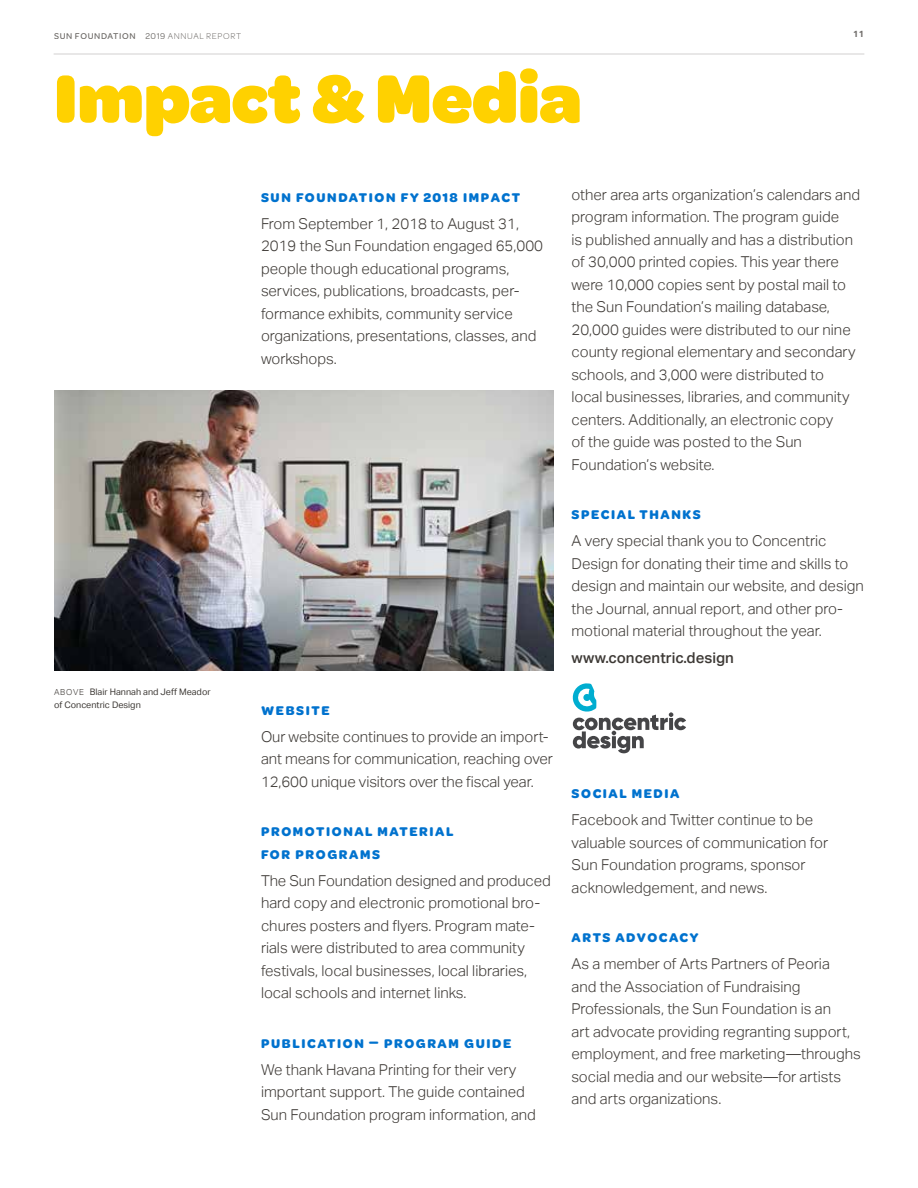
<style>
.page{position:relative;width:918px;height:1188px;background:#fff}
.page>*{position:absolute;margin:0;border:0;box-sizing:border-box;transform-origin:0 0}
.t1{font:900 72px "Omnes";letter-spacing:-.01em;color:#ffd100}
.t2{font:300 15px/22.5px "Aktiv Grotesk";color:#3d3935}
.t3{font:500 15px "Aktiv Grotesk";color:#3d3935}
.t4{font:700 13.5px/22.5px "Omnes";letter-spacing:.12em;color:#0072ce}
.t5{font:9px/13.5px "Aktiv Grotesk";color:#3d3935}
.t6{font:500 9px "Omnes";letter-spacing:.07em;color:#3d3935}
.t7{font:700 9px "Aktiv Grotesk";color:#3d3935}
.s1{font-weight:400}
.s2{font-weight:300}
.s3{font-weight:300;font-size:8.25px}
</style>
<div class="page">
<hr style="left:54px;top:54px;width:810px;height:1px;background:#e2e1e1">
<img style="left:54px;top:391px;width:499px;height:279px">
<svg style="left:572px;top:683px;width:114px;height:70px"></svg>
<p class="t6" style="left:54px;top:29px;width:189px">SUN FOUNDATION <span class="s1">2019</span> <span class="s2">ANNUAL REPORT</span></p>
<p class="t7" style="left:853px;top:28px;width:12px">11</p>
<h1 class="t1" style="left:54px;top:47px;width:529px">Impact &amp; Media</h1>
<p class="t5" style="left:54px;top:685px;width:158px"><span class="s3">ABOVE</span> Blair Hannah and Jeff Meador of Concentric Design</p>
<p class="t4" style="left:261px;top:185px;width:260px">SUN FOUNDATION FY 2018 IMPACT</p>
<p class="t2" style="left:261px;top:212px;width:284px">From September 1, 2018 to August 31, 2019 the Sun Foundation engaged 65,000 people though educational programs, services, publications, broadcasts, per&shy;formance exhibits, community service organizations, presentations, classes, and workshops.</p>
<p class="t4" style="left:261px;top:698px;width:70px">WEBSITE</p>
<p class="t2" style="left:261px;top:725px;width:294px">Our website continues to provide an import&shy;ant means for communication, reaching over<br>12,600 unique visitors over the fiscal year.</p>
<p class="t4" style="left:261px;top:820px;width:194px">PROMOTIONAL MATERIAL<br>FOR PROGRAMS</p>
<p class="t2" style="left:261px;top:869px;width:291px">The Sun Foundation designed and produced hard copy and electronic promotional bro&shy;chures posters and flyers. Program mate&shy;rials were distributed to area community festivals, local businesses, local libraries, local schools and internet links.</p>
<p class="t4" style="left:261px;top:1031px;width:252px">PUBLICATION — PROGRAM GUIDE</p>
<p class="t2" style="left:261px;top:1058px;width:277px">We thank Havana Printing for their very important support. The guide contained<br>Sun Foundation program information, and</p>
<p class="t2" style="left:572px;top:183px;width:290px">other area arts organization’s calendars and program information. The program guide<br>is published annually and has a distribution of 30,000 printed copies. This year there were 10,000 copies sent by postal mail to the Sun Foundation’s mailing database, 20,000 guides were distributed to our nine county regional elementary and secondary schools, and 3,000 were distributed to<br>local businesses, libraries, and community centers. Additionally, an electronic copy<br>of the guide was posted to the Sun Foundation’s website.</p>
<p class="t4" style="left:572px;top:503px;width:131px">SPECIAL THANKS</p>
<p class="t2" style="left:572px;top:530px;width:294px">A very special thank you to Concentric Design for donating their time and skills to design and maintain our website, and design the Journal, annual report, and other pro&shy;motional material throughout the year.</p>
<p class="t3" style="left:572px;top:649px;width:164px">www.concentric.design</p>
<p class="t4" style="left:572px;top:782px;width:109px">SOCIAL MEDIA</p>
<p class="t2" style="left:572px;top:809px;width:258px">Facebook and Twitter continue to be valuable sources of communication for Sun Foundation programs, sponsor acknowledgement, and news.</p>
<p class="t4" style="left:572px;top:926px;width:128px">ARTS ADVOCACY</p>
<p class="t2" style="left:572px;top:953px;width:291px">As a member of Arts Partners of Peoria<br>and the Association of Fundraising Professionals, the Sun Foundation is an<br>art advocate providing regranting support, employment, and free marketing—throughs social media and our website—for artists and arts organizations.</p>
</div>
